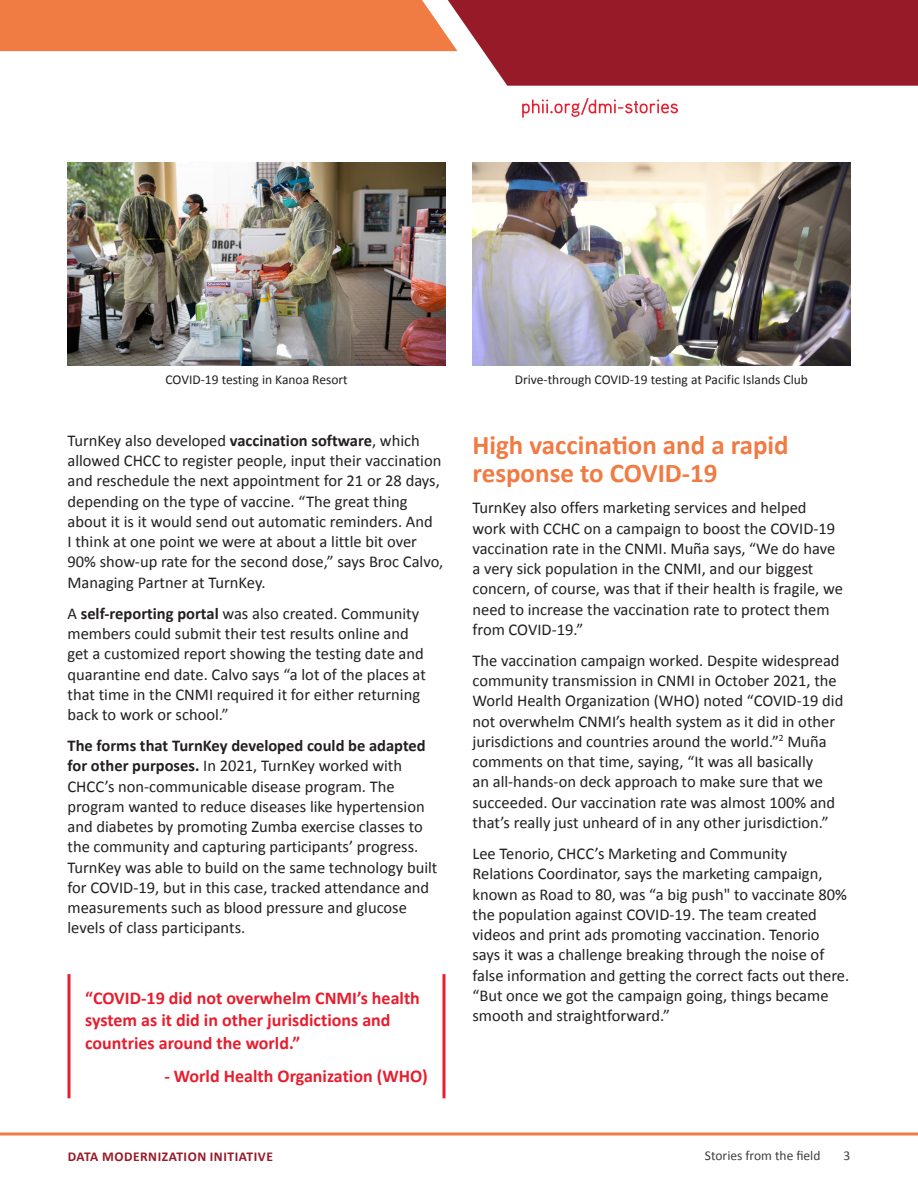
<style>
.page{position:relative;width:918px;height:1188px;background:#fff}
.page>*{position:absolute;margin:0;border:0;box-sizing:border-box;transform-origin:0 0}
.Header_1{font:700 27px/28.5px "Calibri";color:#f07b43}
.Callout_1{font:700 18px/22.5px "Calibri";color:#e81d2e}
.Body_Copy{font:16.5px/20.2px "Calibri";color:#231f20}
.t1{font:13.5px "Calibri";color:#231f20}
.t2{font:700 13.5px "Calibri";letter-spacing:.04em;color:#971a29}
.t3{font:13.5px "Calibri";color:#3e3e3f}
.s1{font-weight:700}
</style>
<div class="page">
<svg style="left:0;top:0;width:918px;height:86px"></svg>
<svg style="left:0;top:1132px;width:918px;height:4px;background:#f39b71"></svg>
<svg style="left:522px;top:98px;width:156px;height:20px"></svg>
<img style="left:68px;top:162px;width:377px;height:203px">
<img style="left:473px;top:162px;width:377px;height:203px">
<hr style="left:68px;top:974px;width:2px;height:124px;background:#e81d2e">
<svg style="left:442px;top:974px;width:4px;height:124px"></svg>
<p class="t1" style="left:166px;top:371px;width:184px">COVID-19 testing in Kanoa Resort</p>
<p class="t1" style="left:515px;top:371px;width:295px">Drive-through COVID-19 testing at Pacific Islands Club</p>
<p class="Body_Copy" style="left:68px;top:430px;width:377px">TurnKey also developed <span class="s1">vaccination software</span>, which allowed CHCC to register people, input their vaccination and reschedule the next appointment for 21 or 28 days, depending on the type of vaccine. “The great thing about it is it would send out automatic reminders. And<br>I think at one point we were at about a little bit over 90% show-up rate for the second dose,” says Broc Calvo, Managing Partner at TurnKey.</p>
<p class="Body_Copy" style="left:68px;top:603px;width:360px">A <span class="s1">self-reporting portal</span> was also created. Community members could submit their test results online and get a customized report showing the testing date and quarantine end date. Calvo says “a lot of the places at that time in the CNMI required it for either returning back to work or school.”</p>
<p class="Body_Copy" style="left:68px;top:736px;width:371px"><span class="s1">The forms that TurnKey developed could be adapted for other purposes.</span> In 2021, TurnKey worked with CHCC’s non-communicable disease program. The program wanted to reduce diseases like hypertension and diabetes by promoting Zumba exercise classes to the community and capturing participants’ progress.<br>TurnKey was able to build on the same technology built for COVID-19, but in this case, tracked attendance and measurements such as blood pressure and glucose levels of class participants.</p>
<p class="Callout_1" style="left:85px;top:987px;width:336px">“COVID-19 did not overwhelm CNMI’s health system as it did in other jurisdictions and countries around the world.”</p>
<p class="Callout_1" style="left:164px;top:1065px;width:265px">- World Health Organization (WHO)</p>
<p class="Header_1" style="left:472px;top:431px;width:318px">High vaccination and a rapid response to COVID-19</p>
<p class="Body_Copy" style="left:472px;top:498px;width:372px">TurnKey also offers marketing services and helped work with CCHC on a campaign to boost the COVID-19 vaccination rate in the CNMI. Muña says, “We do have a very sick population in the CNMI, and our biggest concern, of course, was that if their health is fragile, we need to increase the vaccination rate to protect them from COVID-19.”</p>
<p class="Body_Copy" style="left:472px;top:650px;width:372px">The vaccination campaign worked. Despite widespread community transmission in CNMI in October 2021, the World Health Organization (WHO) noted “COVID-19 did not overwhelm CNMI’s health system as it did in other jurisdictions and countries around the world.”<sup>2</sup> Muña comments on that time, saying, “It was all basically<br>an all-hands-on deck approach to make sure that we succeeded. Our vaccination rate was almost 100% and that’s really just unheard of in any other jurisdiction.”</p>
<p class="Body_Copy" style="left:472px;top:843px;width:378px">Lee Tenorio, CHCC’s Marketing and Community Relations Coordinator, says the marketing campaign, known as Road to 80, was “a big push" to vaccinate 80% the population against COVID-19. The team created videos and print ads promoting vaccination. Tenorio says it was a challenge breaking through the noise of false information and getting the correct facts out there. “But once we got the campaign going, things became smooth and straightforward.”</p>
<p class="t2" style="left:68px;top:1148px;width:207px">DATA MODERNIZATION INITIATIVE</p>
<p class="t3" style="left:705px;top:1147px;width:117px">Stories from the field</p>
<p class="t3" style="left:844px;top:1147px;width:8px">3</p>
</div>
